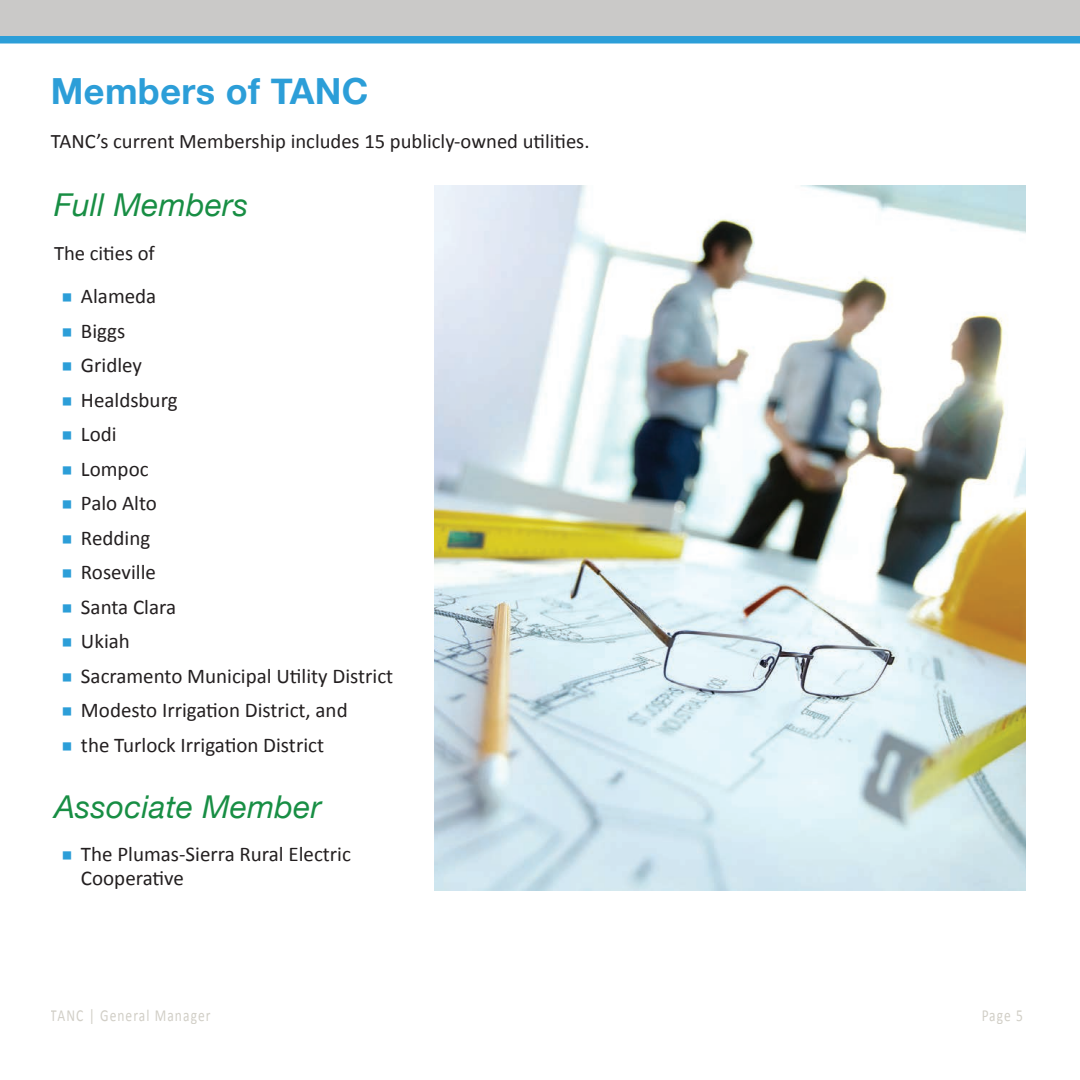
<style>
.page{position:relative;width:1080px;height:1080px;background:#fff}
.page>*{position:absolute;margin:0;border:0;box-sizing:border-box;transform-origin:0 0}
.t1{font:700 36px "Helvetica Neue";letter-spacing:.01em;color:#2c9ed8}
.t2{font:italic 31.5px "Helvetica Neue";letter-spacing:.01em;color:#188e44}
.t3{font:21px/24px "Calibri";color:#231f20}
.t4{font:20.7px "Calibri";color:#231f20}
.t5{font:16.8px "Calibri";letter-spacing:.08em;color:#b8b4a8;scale:.8 1}
.s1{font-family:"Montserrat";font-weight:300;color:#2c9ed8}
</style>
<div class="page">
<img style="left:434px;top:186px;width:592px;height:705px">
<svg style="left:0;top:0;width:1080px;height:44px"></svg>
<h1 class="t1" style="left:51px;top:63px;width:319px">Members of TANC</h1>
<p class="t4" style="left:51px;top:126px;width:540px">TANC’s current Membership includes 15 publicly-owned utilities.</p>
<h2 class="t2" style="left:54px;top:182px;width:196px">Full Members</h2>
<p class="t4" style="left:54px;top:238px;width:102px">The cities of</p>
<p class="t3" style="left:61px;top:283px;width:97px"><span class="s1">■</span> Alameda</p>
<p class="t3" style="left:61px;top:318px;width:66px"><span class="s1">■</span> Biggs</p>
<p class="t3" style="left:61px;top:352px;width:83px"><span class="s1">■</span> Gridley</p>
<p class="t3" style="left:61px;top:387px;width:118px"><span class="s1">■</span> Healdsburg</p>
<p class="t3" style="left:61px;top:421px;width:57px"><span class="s1">■</span> Lodi</p>
<p class="t3" style="left:61px;top:456px;width:89px"><span class="s1">■</span> Lompoc</p>
<p class="t3" style="left:61px;top:491px;width:98px"><span class="s1">■</span> Palo Alto</p>
<p class="t3" style="left:61px;top:525px;width:91px"><span class="s1">■</span> Redding</p>
<p class="t3" style="left:61px;top:560px;width:97px"><span class="s1">■</span> Roseville</p>
<p class="t3" style="left:61px;top:594px;width:117px"><span class="s1">■</span> Santa Clara</p>
<p class="t3" style="left:61px;top:629px;width:71px"><span class="s1">■</span> Ukiah</p>
<p class="t3" style="left:61px;top:663px;width:334px"><span class="s1">■</span> Sacramento Municipal Utility District</p>
<p class="t3" style="left:61px;top:698px;width:288px"><span class="s1">■</span> Modesto Irrigation District, and</p>
<p class="t3" style="left:61px;top:732px;width:265px"><span class="s1">■</span> the Turlock Irrigation District</p>
<h2 class="t2" style="left:54px;top:784px;width:269px">Associate Member</h2>
<p class="t3" style="left:81px;top:841px;width:271px;text-indent:-20px"><span class="s1">■</span> The Plumas-Sierra Rural Electric<br>Cooperative</p>
<p class="t5" style="left:51px;top:1003px;width:201px">TANC | General Manager</p>
<p class="t5" style="left:982px;top:1003px;width:53px">Page 5</p>
</div>
